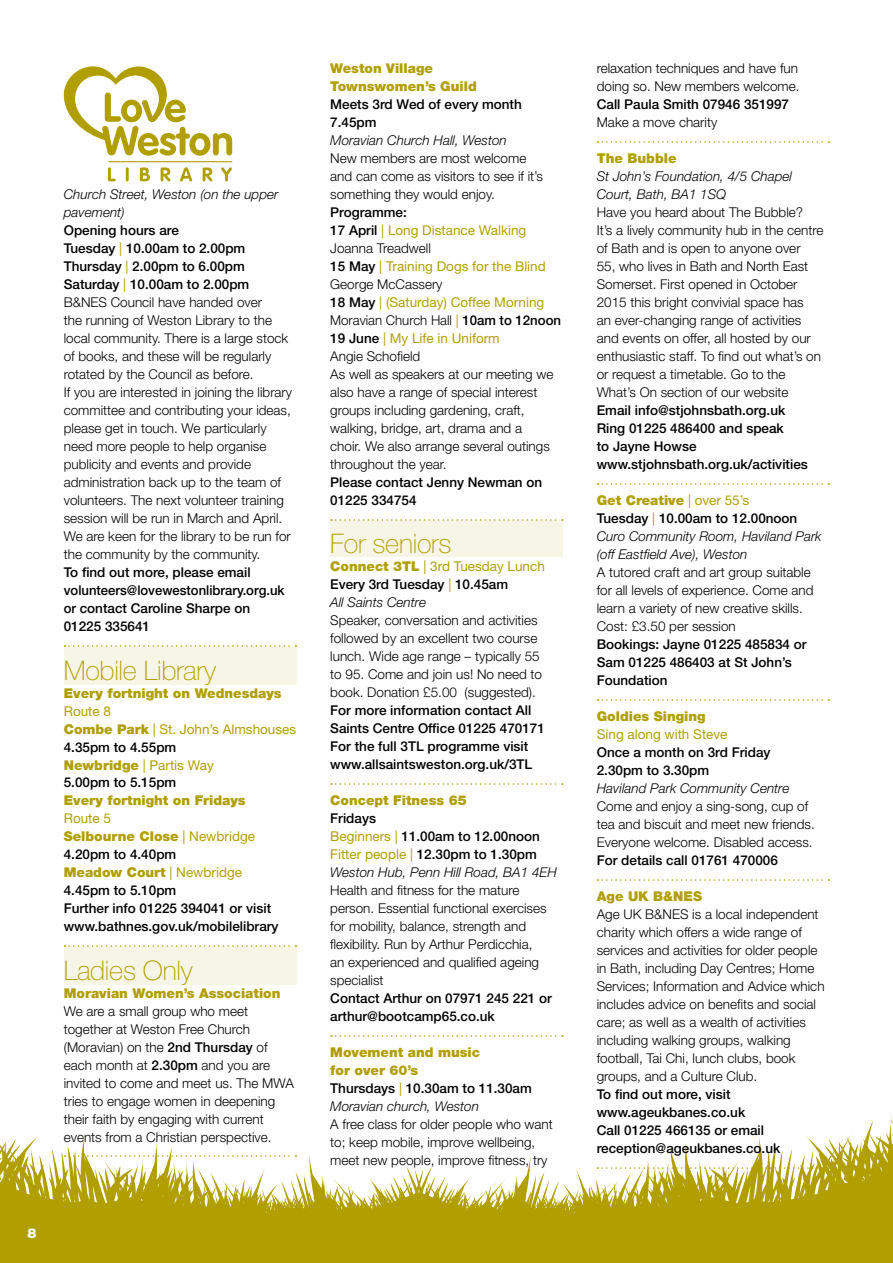
<style>
.page{position:relative;width:893px;height:1263px;background:#fff}
.page>*{position:absolute;margin:0;border:0;box-sizing:border-box;transform-origin:0 0}
.t1{font:100 27px "Helvetica Neue LT Std";letter-spacing:-.01em;color:#b19f00}
.t2{font:300 13.5px/18px "Helvetica Neue LT Std";color:#000}
.t3{font:500 13.5px/18px "Helvetica Neue LT Std";color:#000}
.t4{font:italic 300 13.5px/18px "Helvetica Neue LT Std";color:#000}
.t5{font:900 13.5px/18px "Helvetica Neue LT Std";color:#b19f00}
.t6{font:13.5px/18px "Helvetica Neue LT Std";color:#b19f00}
.t7{font:900 13.5px "Helvetica Neue LT Std";color:#fff}
.s1{font-weight:500}
.s2{font-weight:400;color:#b19f00}
.s3{font-weight:900}
.s4{font-weight:500;color:#000}
.s5{font-weight:900;color:#b19f00}
.s6{font-weight:300;font-style:italic}
.s7{font-weight:400}
.s8{font-weight:300;font-style:italic;color:#000}
.s9{font-weight:900;font-style:normal;color:#b19f00}
.s10{font-weight:400;font-style:normal;color:#b19f00}
.s11{font-weight:500;font-style:normal}
</style>
<div class="page">
<div style="left:330px;top:520px;width:233px;height:37px;background:#f7f5e6"></div>
<div style="left:64px;top:646px;width:232px;height:39px;background:#f7f5e6"></div>
<div style="left:64px;top:946px;width:232px;height:39px;background:#f7f5e6"></div>
<svg style="left:657px;top:1115px;width:236px;height:148px;fill:#b19f00"></svg>
<svg style="left:0;top:1136px;width:657px;height:127px;fill:#b19f00"></svg>
<svg style="left:65px;top:645px;width:231px;height:2px"></svg>
<svg style="left:65px;top:945px;width:231px;height:2px"></svg>
<svg style="left:65px;top:1155px;width:231px;height:2px"></svg>
<svg style="left:64px;top:66px;width:168px;height:90px"></svg>
<svg style="left:108px;top:167px;width:124px;height:14px"></svg>
<hr style="left:109px;top:161px;width:123px;height:1px;background:#b19f00">
<svg style="left:331px;top:519px;width:232px;height:2px"></svg>
<svg style="left:331px;top:783px;width:232px;height:2px"></svg>
<svg style="left:331px;top:1035px;width:232px;height:2px"></svg>
<svg style="left:597px;top:141px;width:232px;height:2px"></svg>
<svg style="left:597px;top:483px;width:232px;height:2px"></svg>
<svg style="left:597px;top:699px;width:232px;height:2px"></svg>
<svg style="left:597px;top:879px;width:232px;height:2px"></svg>
<svg style="left:597px;top:1167px;width:232px;height:2px"></svg>
<p class="t4" style="left:64px;top:185px;width:216px">Church Street, Weston (on the upper pavement)</p>
<p class="t2" style="left:64px;top:221px;width:230px"><span class="s1">Opening hours are<br>Tuesday</span> <span class="s2">|</span> <span class="s1">10.00am to 2.00pm Thursday</span> <span class="s2">|</span> <span class="s1">2.00pm to 6.00pm Saturday</span> <span class="s2">|</span> <span class="s1">10.00am to 2.00pm </span>B&amp;NES Council have handed over<br>the running of Weston Library to the local community. There is a large stock of books, and these will be regularly rotated by the Council as before.<br>If you are interested in joining the library committee and contributing your ideas, please get in touch. We particularly need more people to help organise publicity and events and provide administration back up to the team of volunteers. The next volunteer training session will be run in March and April.<br>We are keen for the library to be run for the community by the community.</p>
<p class="t3" style="left:64px;top:563px;width:222px">To find out more, please email volunteers@lovewestonlibrary.org.uk or contact Caroline Sharpe on<br>01225 335641</p>
<h1 class="t1" style="left:64px;top:654px;width:154px">Mobile Library</h1>
<p class="t5" style="left:64px;top:684px;width:219px">Every fortnight on Wednesdays</p>
<p class="t6" style="left:64px;top:701px;width:234px">Route 8<br><span class="s3">Combe Park</span> | St. John’s Almshouses<br><span class="s4">4.35pm to 4.55pm<br></span><span class="s3">Newbridge</span> | Partis Way<br><span class="s4">5.00pm to 5.15pm</span></p>
<p class="t5" style="left:64px;top:792px;width:183px">Every fortnight on Fridays</p>
<p class="t3" style="left:64px;top:809px;width:216px"><span class="s2">Route 5<br></span><span class="s5">Selbourne Close</span> <span class="s2">| Newbridge<br></span>4.20pm to 4.40pm<br><span class="s5">Meadow Court</span> <span class="s2">| Newbridge<br></span>4.45pm to 5.10pm<br>Further info 01225 394041 or visit www.bathnes.gov.uk/mobilelibrary</p>
<h1 class="t1" style="left:64px;top:954px;width:130px">Ladies Only</h1>
<p class="t5" style="left:64px;top:984px;width:218px">Moravian Women’s Association</p>
<p class="t2" style="left:64px;top:1001px;width:232px">We are a small group who meet together at Weston Free Church (Moravian) on the <span class="s1">2nd Thursday</span> of each month at <span class="s1">2.30pm</span> and you are invited to come and meet us. The MWA tries to engage women in deepening their faith by engaging with current events from a Christian perspective.</p>
<p class="t7" style="left:27px;top:1225px;width:11px">8</p>
<p class="t5" style="left:330px;top:60px;width:148px">Weston Village<br>Townswomen’s Guild</p>
<p class="t3" style="left:330px;top:95px;width:193px">Meets 3rd Wed of every month<br>7.45pm</p>
<p class="t4" style="left:330px;top:131px;width:178px">Moravian Church Hall, Weston</p>
<p class="t2" style="left:330px;top:149px;width:214px">New members are most welcome and can come as visitors to see if it’s something they would enjoy.</p>
<p class="t2" style="left:330px;top:203px;width:232px"><span class="s1">Programme:<br>17 April</span> <span class="s2">| Long Distance Walking<br></span>Joanna Treadwell<br><span class="s1">15 May</span> <span class="s2">| Training Dogs for the Blind<br></span>George McCassery<br><span class="s1">18 May</span> <span class="s2">| (Saturday) Coffee Morning<br></span>Moravian Church Hall <span class="s2">|</span> <span class="s1">10am to 12noon<br>19 June</span> <span class="s2">| My Life in Uniform<br></span>Angie Schofield<br>As well as speakers at our meeting we also have a range of special interest groups including gardening, craft, walking, bridge, art, drama and a<br>choir. We also arrange several outings throughout the year.</p>
<p class="t3" style="left:330px;top:473px;width:213px">Please contact Jenny Newman on<br>01225 334754</p>
<h1 class="t1" style="left:330px;top:528px;width:123px">For seniors</h1>
<p class="t3" style="left:330px;top:557px;width:216px"><span class="s5">Connect 3TL</span> <span class="s2">| 3rd Tuesday Lunch<br></span>Every 3rd Tuesday <span class="s2">|</span> 10.45am<br><span class="s6">All Saints Centre</span></p>
<p class="t2" style="left:330px;top:611px;width:213px">Speaker, conversation and activities followed by an excellent two course lunch. Wide age range – typically 55 to 95. Come and join us! No need to book. Donation £5.00 (suggested).</p>
<p class="t3" style="left:330px;top:701px;width:216px">For more information contact All Saints Centre Office 01225 470171<br>For the full 3TL programme visit www.allsaintsweston.org.uk/3TL</p>
<p class="t5" style="left:330px;top:792px;width:138px">Concept Fitness 65</p>
<p class="t3" style="left:330px;top:809px;width:228px">Fridays<br><span class="s2">Beginners |</span> 11.00am to 12.00noon<br><span class="s2">Fitter people |</span> 12.30pm to 1.30pm<br><span class="s6">Weston Hub, Penn Hill Road, BA1 4EH</span></p>
<p class="t2" style="left:330px;top:881px;width:218px">Health and fitness for the mature person. Essential functional exercises for mobility, balance, strength and flexibility. Run by Arthur Perdicchia, an experienced and qualified ageing specialist</p>
<p class="t3" style="left:330px;top:989px;width:223px">Contact Arthur on 07971 245 221 or arthur@bootcamp65.co.uk</p>
<p class="t5" style="left:330px;top:1043px;width:203px">Movement and music<br>for over 60’s<br><span class="s4">Thursdays</span> <span class="s7">|</span> <span class="s4">10.30am to 11.30am<br></span><span class="s8">Moravian church, Weston</span></p>
<p class="t2" style="left:330px;top:1115px;width:224px">A free class for older people who want to; keep mobile, improve wellbeing, meet new people, improve fitness, try</p>
<p class="t2" style="left:597px;top:59px;width:204px">relaxation techniques and have fun doing so. New members welcome.</p>
<p class="t3" style="left:597px;top:95px;width:194px">Call Paula Smith 07946 351997</p>
<p class="t2" style="left:597px;top:113px;width:122px">Make a move charity</p>
<p class="t5" style="left:597px;top:150px;width:81px">The Bubble</p>
<p class="t4" style="left:597px;top:167px;width:197px">St John’s Foundation, 4/5 Chapel<br>Court, Bath, BA1 1SQ</p>
<p class="t2" style="left:597px;top:203px;width:228px">Have you heard about The Bubble?<br>It’s a lively community hub in the centre of Bath and is open to anyone over<br>55, who lives in Bath and North East Somerset. First opened in October 2015 this bright convivial space has<br>an ever-changing range of activities and events on offer, all hosted by our enthusiastic staff. To find out what’s on or request a timetable. Go to the What’s On section of our website</p>
<p class="t3" style="left:597px;top:401px;width:213px">Email info@stjohnsbath.org.uk<br>Ring 01225 486400 and speak<br>to Jayne Howse www.stjohnsbath.org.uk/activities</p>
<p class="t4" style="left:597px;top:491px;width:226px"><span class="s9">Get Creative</span> <span class="s10">| over 55’s<br></span><span class="s11">Tuesday</span> <span class="s10">|</span> <span class="s11">10.00am to 12.00noon<br></span>Curo Community Room, Haviland Park (off Eastfield Ave), Weston</p>
<p class="t2" style="left:597px;top:563px;width:218px">A tutored craft and art group suitable for all levels of experience. Come and learn a variety of new creative skills.<br>Cost: £3.50 per session</p>
<p class="t3" style="left:597px;top:635px;width:211px">Bookings: Jayne 01225 485834 or<br>Sam 01225 486403 at St John’s<br>Foundation</p>
<p class="t5" style="left:597px;top:707px;width:111px">Goldies Singing</p>
<p class="t6" style="left:597px;top:725px;width:132px">Sing along with Steve</p>
<p class="t3" style="left:597px;top:743px;width:175px">Once a month on 3rd Friday<br>2.30pm to 3.30pm</p>
<p class="t4" style="left:597px;top:779px;width:194px">Haviland Park Community Centre</p>
<p class="t2" style="left:597px;top:797px;width:220px">Come and enjoy a sing-song, cup of tea and biscuit and meet new friends.<br>Everyone welcome. Disabled access.</p>
<p class="t3" style="left:597px;top:851px;width:183px">For details call 01761 470006</p>
<p class="t5" style="left:597px;top:887px;width:107px">Age UK B&amp;NES</p>
<p class="t2" style="left:597px;top:905px;width:229px">Age UK B&amp;NES is a local independent charity which offers a wide range of services and activities for older people in Bath, including Day Centres; Home Services; Information and Advice which includes advice on benefits and social care; as well as a wealth of activities including walking groups, walking football, Tai Chi, lunch clubs, book groups, and a Culture Club.</p>
<p class="t3" style="left:597px;top:1085px;width:185px">To find out more, visit www.ageukbanes.co.uk<br>Call 01225 466135 or email reception@ageukbanes.co.uk</p>
</div>
